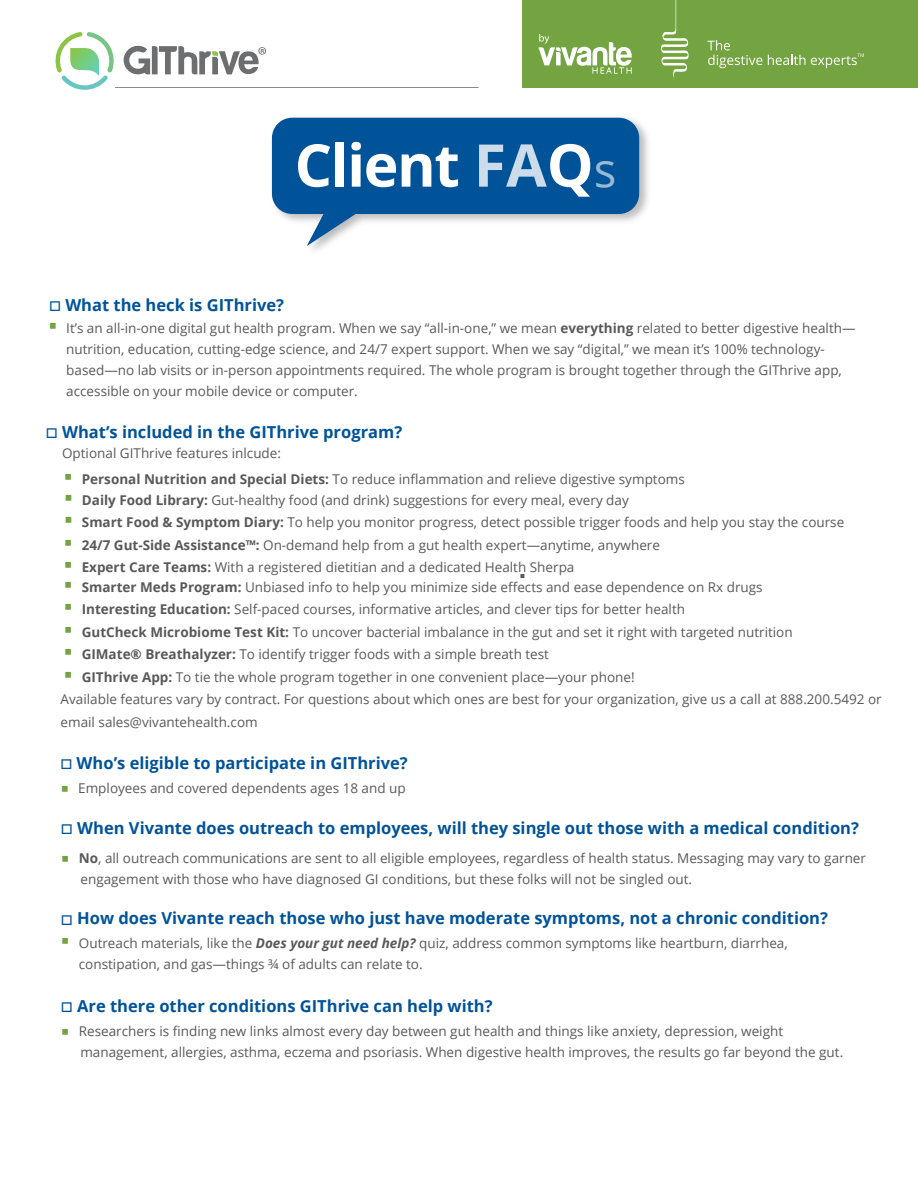
<style>
.page{position:relative;width:918px;height:1188px;background:#fff}
.page>*{position:absolute;margin:0;border:0;box-sizing:border-box;transform-origin:0 0}
.t1{font:700 58.95px "Open Sans";letter-spacing:-.025em;color:#fff}
.t2{font:19.5px "Wingdings";color:#73a441}
.t3{font:700 16.5px "Open Sans";color:#005399}
.t4{font:13.5px/21px "Open Sans";color:#58595b}
.t5{font:13.5px/21px "Open Sans";color:#58595b}
.t6{font:13.5px "Wingdings";color:#58595b}
.s1{color:rgb(255 255 255/.8)}
.s2{font-weight:400;font-size:47.55px;color:rgb(255 255 255/.6)}
.s3{color:#73a441}
.s4{font-weight:700}
.s5{font-style:inherit}
.s6{font-weight:700;font-style:italic}
</style>
<div class="page">
<div style="left:522px;top:0;width:396px;height:88px;background:#73a441"></div>
<svg style="left:707px;top:40px;width:55px;height:28px"></svg>
<svg style="left:768px;top:55px;width:37px;height:10px"></svg>
<svg style="left:811px;top:54px;width:53px;height:14px"></svg>
<svg style="left:661px;top:0;width:28px;height:68px"></svg>
<svg style="left:538px;top:34px;width:94px;height:34px"></svg>
<hr style="left:115px;top:87px;width:363px;height:1px;background:#808083">
<svg style="left:124px;top:46px;width:142px;height:28px"></svg>
<svg style="left:55px;top:32px;width:59px;height:58px"></svg>
<img style="left:223px;top:68px;width:464px;height:183px">
<svg style="left:272px;top:118px;width:367px;height:128px;fill:#005399"></svg>
<h1 class="t1" style="left:295px;top:124px;width:323px">Client <span class="s1">FA</span>Q<span class="s2">s</span></h1>
<p class="t3" style="left:49px;top:293px;width:237px">□ What the heck is GIThrive?</p>
<p class="t4" style="left:66px;top:317px;width:791px;text-indent:-18px"><span class="s3">▪</span> It’s an all-in-one digital gut health program. When we say “all-in-one,” we mean <span class="s4">everything</span> related to better digestive health— nutrition, education, cutting-edge science, and 24/7 expert support. When we say “digital,” we mean it’s 100% technology&shy;based—no lab visits or in-person appointments required. The whole program is brought together through the GIThrive app, accessible on your mobile device or computer.</p>
<p class="t3" style="left:46px;top:421px;width:358px">□ What’s included in the GIThrive program?</p>
<p class="t4" style="left:62px;top:442px;width:220px">Optional GIThrive features inlcude:</p>
<h2 class="t2" style="left:64px;top:466px;width:10px">▪</h2>
<p class="t4" style="left:82px;top:468px;width:605px"><span class="s4">Personal Nutrition and Special Diets:</span> To reduce inflammation and relieve digestive symptoms<br><span class="s4">Daily Food Library:</span> Gut-healthy food (and drink) suggestions for every meal, every day</p>
<h2 class="t2" style="left:64px;top:487px;width:10px">▪</h2>
<p class="t4" style="left:64px;top:512px;width:782px"><span class="s3">▪</span> <span class="s4">Smart Food &amp; Symptom Diary:</span> To help you monitor progress, detect possible trigger foods and help you stay the course</p>
<p class="t4" style="left:64px;top:534px;width:598px"><span class="s3">▪</span> <span class="s4">24/7 Gut-Side Assistance™:</span> On-demand help from a gut health expert—anytime, anywhere</p>
<p class="t4" style="left:64px;top:556px;width:512px"><span class="s3">▪</span> <span class="s4">Expert Care Teams:</span> With a registered dietitian and a dedicated Health Sherpa</p>
<p class="t6" style="left:520px;top:569px;width:8px">▪</p>
<p class="t4" style="left:64px;top:576px;width:700px"><span class="s3">▪</span> <span class="s4">Smarter Meds Program:</span> Unbiased info to help you minimize side effects and ease dependence on Rx drugs</p>
<p class="t4" style="left:64px;top:598px;width:623px"><span class="s3">▪</span> <span class="s4">Interesting Education:</span> Self-paced courses, informative articles, and clever tips for better health</p>
<p class="t4" style="left:64px;top:621px;width:730px"><span class="s3">▪</span> <span class="s4">GutCheck Microbiome Test Kit:</span> To uncover bacterial imbalance in the gut and set it right with targeted nutrition</p>
<p class="t4" style="left:64px;top:643px;width:487px"><span class="s3">▪</span> <span class="s4">GIMate® Breathalyzer:</span> To identify trigger foods with a simple breath test</p>
<p class="t4" style="left:61px;top:665px;width:823px;line-height:22.8px"><span class="s3">▪</span> <span class="s4">GIThrive App:</span> To tie the whole program together in one convenient place—your phone!<br>Available features vary by <span class="s5">contract</span>. For questions about which ones are <span class="s5">best for your organization</span>, give us a call at 8<span class="s5">88.200.5492</span> or email s<span class="s5">ales</span>@vivantehealth.com</p>
<p class="t3" style="left:60px;top:751px;width:349px">□ Who’s eligible to participate in GIThrive?</p>
<p class="t5" style="left:60px;top:777px;width:347px"><span class="s3">▪</span> Employees and covered dependents ages 18 and up</p>
<p class="t3" style="left:61px;top:816px;width:799px">□ When Vivante does outreach to employees, will they single out those with a medical condition?</p>
<p class="t5" style="left:80px;top:847px;width:787px;text-indent:-20px"><span class="s3">▪</span> <span class="s4">No</span>, all outreach communications are sent to all eligible employees, regardless of health status. Messaging may vary to garner engagement with those who have diagnosed GI conditions, but these folks will not be singled out.</p>
<p class="t3" style="left:61px;top:907px;width:769px">□ How does Vivante reach those who just have moderate symptoms, not a chronic condition?</p>
<p class="t5" style="left:79px;top:933px;width:710px;text-indent:-18px"><span class="s3">▪</span> <span class="s5">Outreach materials, l</span>ike the <span class="s6">Does your gut need help?</span> quiz, address common symptoms like heartburn, diarrhea, constipation, and gas—things ¾ of adults can relate to.</p>
<p class="t3" style="left:61px;top:994px;width:433px">□ Are there other conditions GIThrive can help with?</p>
<p class="t5" style="left:80px;top:1020px;width:764px;text-indent:-20px"><span class="s3">▪</span> Researchers is finding new links almost every day between gut health and things like anxiety, depression, weight management, allergies, asthma, eczema and psoriasis. When digestive health improves, the results go far beyond the gut.</p>
</div>
